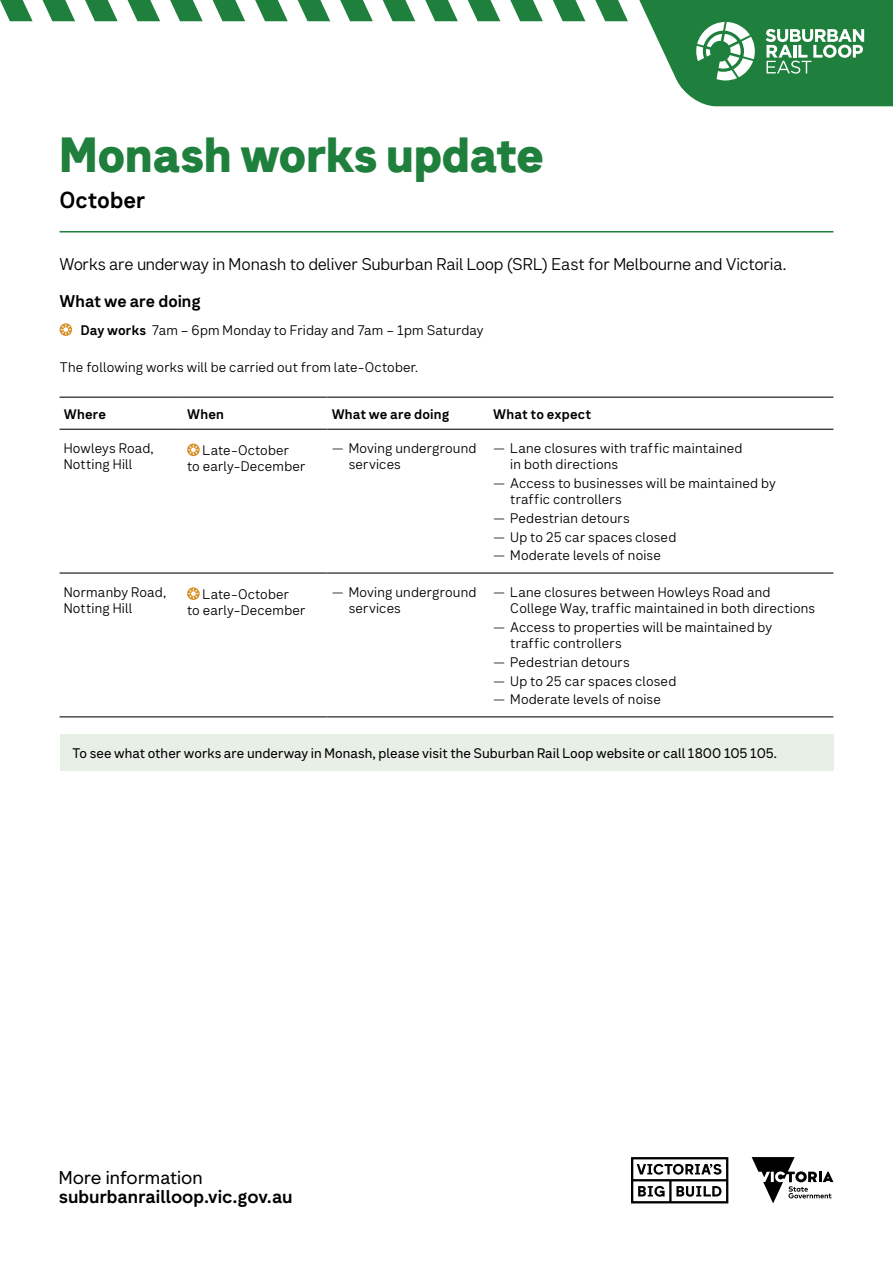
<style>
.page{position:relative;width:893px;height:1263px;background:#fff}
.page>*{position:absolute;margin:0;border:0;box-sizing:border-box;transform-origin:0 0}
.t1{font:800 48px "Network Sans";letter-spacing:-.015em;color:#1f7f3c}
.t2{font:700 22.5px "Network Sans";color:#000}
.t3{font:700 18px/19.5px "Network Geo";color:#000}
.t4{font:300 16.5px "Network Sans";letter-spacing:-.01em;color:#000}
.H4_NEW{font:700 16.5px "Network Sans";letter-spacing:-.005em;color:#000}
.Body_Copy{font:300 13.5px/16.5px "Network Sans";letter-spacing:.01em;color:#000}
.Body_Copy-2{font:13.5px "Network Sans";color:#000}
.Body_Copy-3{font:700 13.5px "Network Sans";letter-spacing:.015em;color:#000}
.s1{font-weight:700}
.s2{font-family:"Gotham"}
.s3{font-weight:400}
</style>
<div class="page">
<hr style="left:60px;top:231px;width:773px;height:1px;background:#1f7f3c">
<svg style="left:60px;top:323px;width:12px;height:13px"></svg>
<svg style="left:61px;top:325px;width:10px;height:10px"></svg>
<hr style="left:60px;top:397px;width:123px;height:1px;background:#000">
<hr style="left:183px;top:397px;width:144px;height:1px;background:#000">
<hr style="left:327px;top:397px;width:162px;height:1px;background:#000">
<hr style="left:489px;top:397px;width:344px;height:1px;background:#000">
<hr style="left:60px;top:429px;width:123px;height:1px;background:#000">
<hr style="left:183px;top:429px;width:144px;height:1px;background:#000">
<hr style="left:327px;top:429px;width:162px;height:1px;background:#000">
<hr style="left:489px;top:429px;width:344px;height:1px;background:#000">
<hr style="left:60px;top:572px;width:123px;height:2px;background:#000">
<hr style="left:183px;top:572px;width:144px;height:2px;background:#000">
<hr style="left:327px;top:572px;width:162px;height:2px;background:#000">
<hr style="left:489px;top:572px;width:344px;height:2px;background:#000">
<hr style="left:60px;top:716px;width:123px;height:1px;background:#000">
<hr style="left:183px;top:716px;width:144px;height:1px;background:#000">
<hr style="left:327px;top:716px;width:162px;height:1px;background:#000">
<hr style="left:489px;top:716px;width:344px;height:1px;background:#000">
<svg style="left:187px;top:444px;width:13px;height:12px"></svg>
<svg style="left:188px;top:445px;width:10px;height:10px"></svg>
<svg style="left:187px;top:587px;width:13px;height:13px"></svg>
<svg style="left:188px;top:589px;width:10px;height:10px"></svg>
<div style="left:60px;top:734px;width:773px;height:37px;background:#e8efe6"></div>
<svg style="left:0;top:0;width:893px;height:106px"></svg>
<svg style="left:631px;top:1157px;width:97px;height:46px"></svg>
<svg style="left:752px;top:1157px;width:81px;height:46px"></svg>
<h1 class="t1" style="left:60px;top:123px;width:486px">Monash works update</h1>
<h2 class="t2" style="left:60px;top:185px;width:88px">October</h2>
<h3 class="t4" style="left:60px;top:253px;width:728px">Works are underway in Monash to deliver Suburban Rail Loop (SRL) East for Melbourne and Victoria.</h3>
<p class="H4_NEW" style="left:60px;top:290px;width:143px">What we are doing</p>
<p class="Body_Copy" style="left:81px;top:322px;width:404px"><span class="s1">Day works</span> 7am – 6pm Monday to Friday and 7am – 1pm Saturday</p>
<p class="Body_Copy" style="left:60px;top:359px;width:360px">The following works will be carried out from late-October.</p>
<p class="Body_Copy-3" style="left:64px;top:405px;width:44px">Where</p>
<p class="Body_Copy-3" style="left:187px;top:405px;width:38px">When</p>
<p class="Body_Copy-3" style="left:332px;top:405px;width:119px">What we are doing</p>
<p class="Body_Copy-3" style="left:493px;top:405px;width:99px">What to expect</p>
<p class="Body_Copy" style="left:64px;top:440px;width:91px">Howleys Road,<br>Notting Hill</p>
<p class="Body_Copy" style="left:187px;top:442px;width:120px;text-align:center">Late-October<br>to early-December</p>
<p class="Body_Copy" style="left:349px;top:440px;width:129px;text-indent:-17px"><span class="s2">—</span> Moving underground services</p>
<p class="Body_Copy" style="left:510px;top:440px;width:234px;text-indent:-17px"><span class="s2">—</span> Lane closures with traffic maintained in both directions</p>
<p class="Body_Copy" style="left:510px;top:475px;width:267px;text-indent:-17px"><span class="s2">—</span> Access to businesses will be maintained by traffic controllers</p>
<p class="Body_Copy" style="left:493px;top:510px;width:138px"><span class="s2">—</span> Pedestrian detours</p>
<p class="Body_Copy" style="left:493px;top:529px;width:185px"><span class="s2">—</span> Up to 25 car spaces closed</p>
<p class="Body_Copy" style="left:493px;top:547px;width:169px"><span class="s2">—</span> Moderate levels of noise</p>
<p class="Body_Copy" style="left:64px;top:584px;width:104px">Normanby Road,<br>Notting Hill</p>
<p class="Body_Copy" style="left:187px;top:586px;width:120px;text-align:center">Late-October<br>to early-December</p>
<p class="Body_Copy" style="left:349px;top:584px;width:129px;text-indent:-17px"><span class="s2">—</span> Moving underground services</p>
<p class="Body_Copy" style="left:510px;top:584px;width:306px;text-indent:-17px"><span class="s2">—</span> Lane closures between Howleys Road and<br>College Way, traffic maintained in both directions</p>
<p class="Body_Copy" style="left:510px;top:619px;width:263px;text-indent:-17px"><span class="s2">—</span> Access to properties will be maintained by traffic controllers</p>
<p class="Body_Copy" style="left:493px;top:654px;width:138px"><span class="s2">—</span> Pedestrian detours</p>
<p class="Body_Copy" style="left:493px;top:673px;width:185px"><span class="s2">—</span> Up to 25 car spaces closed</p>
<p class="Body_Copy" style="left:493px;top:691px;width:169px"><span class="s2">—</span> Moderate levels of noise</p>
<p class="Body_Copy-2" style="left:72px;top:744px;width:706px">To see what other works are underway in Monash, please visit the Suburban Rail Loop website or call 1800 105 105.</p>
<p class="t3" style="left:59px;top:1169px;width:235px"><span class="s3">More information </span>suburbanrailloop.vic.gov.au</p>
</div>
